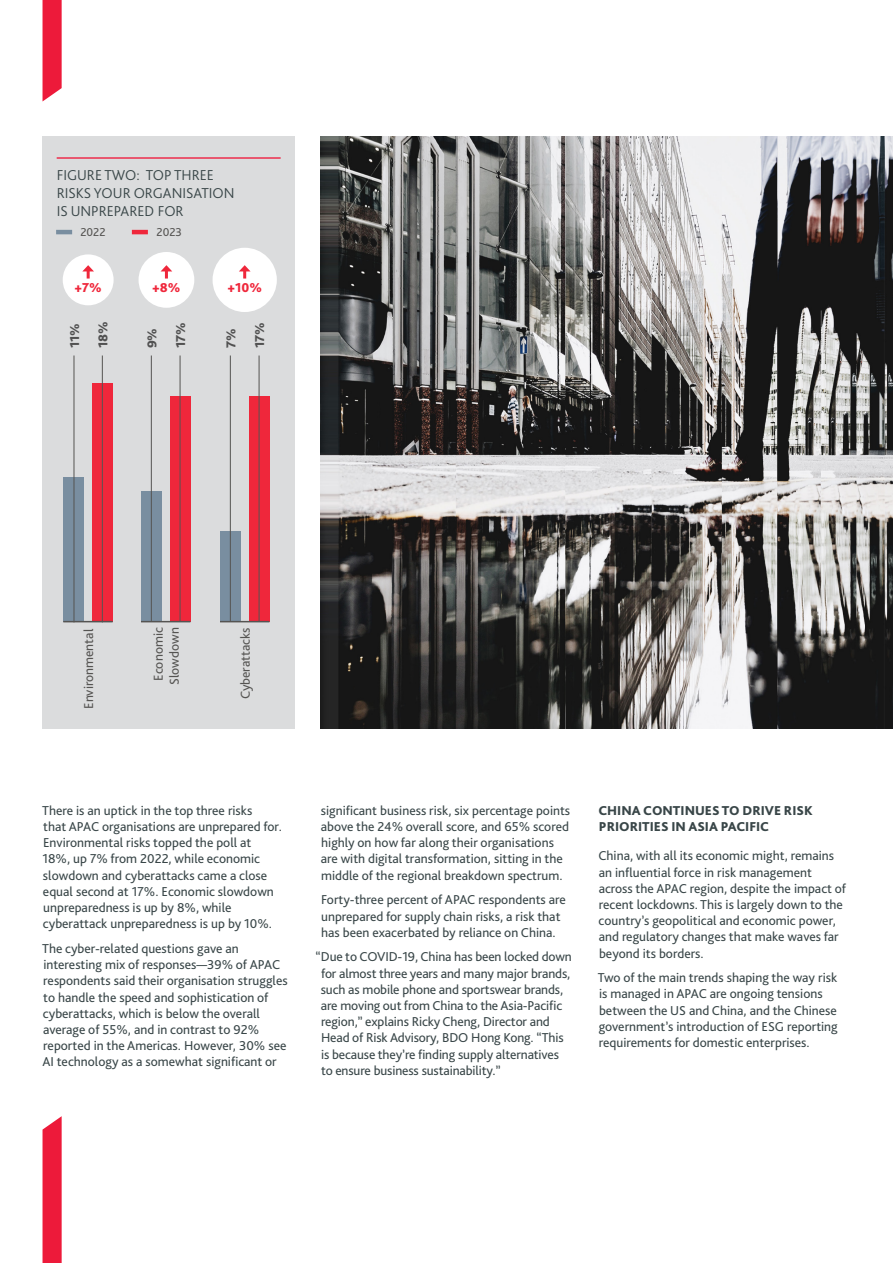
<style>
.page{position:relative;width:893px;height:1263px;background:#fff}
.page>*{position:absolute;margin:0;border:0;box-sizing:border-box;transform-origin:0 0}
.t1{font:300 15px/18px "Bliss Pro";color:#394648}
.t2{font:13.5px/16.2px "Bliss Pro";color:#394648}
.t3{font:800 13.5px/16.5px "Bliss Pro";color:#394648}
.t4{font:13.5px/16.2px "Bliss Pro";color:#555452;text-align:center}
.t5{font:800 13.5px/28.8px "Bliss Pro";color:#515151}
.t6{font:800 13.5px "Bliss Pro";color:#ef273b}
.t7{font:12px "Bliss Pro";color:#555452}
</style>
<div class="page">
<img style="left:320px;top:136px;width:573px;height:593px">
<div style="left:43px;top:136px;width:252px;height:593px;background:#dbdcdd"></div>
<hr style="left:57px;top:157px;width:224px;height:2px;background:#ed2d4c">
<div style="left:63px;top:478px;width:21px;height:144px;background:#798ea0"></div>
<div style="left:92px;top:383px;width:21px;height:239px;background:#ef273b"></div>
<hr style="left:102px;top:355px;width:1px;height:267px;background:#555452">
<hr style="left:74px;top:355px;width:1px;height:267px;background:#555452">
<div style="left:63px;top:254px;width:51px;height:51px;background:#fff;border-radius:50%"></div>
<svg style="left:82px;top:265px;width:12px;height:14px"></svg>
<hr style="left:63px;top:621px;width:50px;height:1px;background:#555452">
<div style="left:141px;top:491px;width:21px;height:131px;background:#798ea0"></div>
<div style="left:170px;top:397px;width:20px;height:225px;background:#ef273b"></div>
<hr style="left:180px;top:355px;width:1px;height:267px;background:#555452">
<hr style="left:151px;top:355px;width:1px;height:267px;background:#555452">
<div style="left:139px;top:252px;width:55px;height:56px;background:#fff;border-radius:50%"></div>
<svg style="left:161px;top:265px;width:11px;height:14px"></svg>
<hr style="left:141px;top:621px;width:49px;height:1px;background:#555452">
<div style="left:220px;top:531px;width:21px;height:91px;background:#798ea0"></div>
<div style="left:249px;top:397px;width:20px;height:225px;background:#ef273b"></div>
<hr style="left:259px;top:355px;width:1px;height:267px;background:#555452">
<hr style="left:230px;top:355px;width:1px;height:267px;background:#555452">
<div style="left:213px;top:248px;width:64px;height:64px;background:#fff;border-radius:50%"></div>
<svg style="left:239px;top:265px;width:12px;height:14px"></svg>
<hr style="left:220px;top:621px;width:49px;height:1px;background:#555452">
<hr style="left:132px;top:230px;width:16px;height:4px;background:#ef273b">
<hr style="left:56px;top:230px;width:16px;height:4px;background:#798ea0">
<svg style="left:43px;top:1116px;width:19px;height:147px;background:#ee2846"></svg>
<svg style="left:43px;top:0;width:19px;height:101px;background:#ee2c49"></svg>
<p class="t1" style="left:57px;top:166px;width:179px">FIGURE TWO: TOP THREE<br>RISKS YOUR ORGANISATION<br>IS UNPREPARED FOR</p>
<p class="t7" style="left:80px;top:225px;width:27px">2022</p>
<p class="t7" style="left:156px;top:225px;width:27px">2023</p>
<p class="t6" style="left:75px;top:280px;width:29px">+7%</p>
<p class="t6" style="left:152px;top:280px;width:30px">+8%</p>
<p class="t6" style="left:227px;top:280px;width:36px">+10%</p>
<p class="t5" style="left:60px;top:348px;width:28px;line-height:28.3px;rotate:-90deg">11%<br>18%</p>
<p class="t5" style="left:137px;top:348px;width:27px;rotate:-90deg">9%<br>17%</p>
<p class="t5" style="left:216px;top:348px;width:27px;rotate:-90deg">7%<br>17%</p>
<p class="t4" style="left:80px;top:709px;width:82px;rotate:-90deg">Environmental</p>
<p class="t4" style="left:150px;top:685px;width:59px;rotate:-90deg">Economic<br>Slowdown</p>
<p class="t4" style="left:237px;top:699px;width:73px;rotate:-90deg">Cyberattacks</p>
<p class="t2" style="left:42px;top:802px;width:241px">There is an uptick in the top three risks<br>that APAC organisations are unprepared for.<br>Environmental risks topped the poll at<br>18%, up 7% from 2022, while economic slowdown and cyberattacks came a close equal second at 17%. Economic slowdown unpreparedness is up by 8%, while cyberattack unpreparedness is up by 10%.</p>
<p class="t2" style="left:42px;top:940px;width:247px">The cyber-related questions gave an interesting mix of responses—39% of APAC respondents said their organisation struggles to handle the speed and sophistication of cyberattacks, which is below the overall average of 55%, and in contrast to 92% reported in the Americas. However, 30% see AI technology as a somewhat significant or</p>
<p class="t2" style="left:321px;top:802px;width:251px">significant business risk, six percentage points above the 24% overall score, and 65% scored highly on how far along their organisations are with digital transformation, sitting in the middle of the regional breakdown spectrum.</p>
<p class="t2" style="left:321px;top:891px;width:246px">Forty-three percent of APAC respondents are unprepared for supply chain risks, a risk that has been exacerbated by reliance on China.</p>
<p class="t2" style="left:321px;top:948px;width:253px;text-indent:-5px">“Due to COVID-19, China has been locked down for almost three years and many major brands, such as mobile phone and sportswear brands, are moving out from China to the Asia-Pacific region,” explains Ricky Cheng, Director and Head of Risk Advisory, BDO Hong Kong. “This is because they’re finding supply alternatives to ensure business sustainability.”</p>
<p class="t3" style="left:598px;top:802px;width:216px">CHINA CONTINUES TO DRIVE RISK<br>PRIORITIES IN ASIA PACIFIC</p>
<p class="t2" style="left:598px;top:847px;width:249px">China, with all its economic might, remains an influential force in risk management across the APAC region, despite the impact of recent lockdowns. This is largely down to the country’s geopolitical and economic power, and regulatory changes that make waves far beyond its borders.</p>
<p class="t2" style="left:598px;top:969px;width:241px">Two of the main trends shaping the way risk is managed in APAC are ongoing tensions between the US and China, and the Chinese government’s introduction of ESG reporting requirements for domestic enterprises.</p>
</div>
